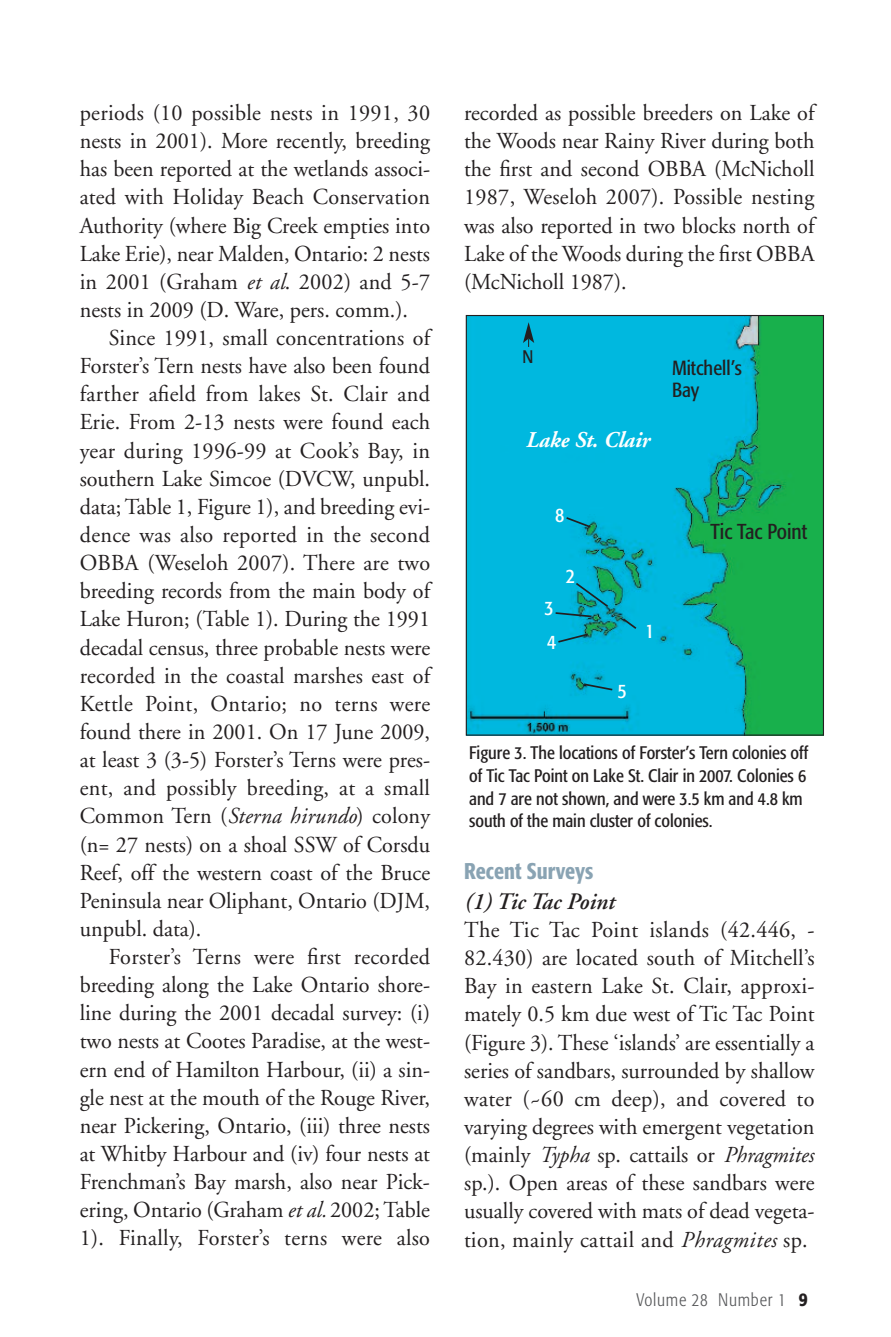
<style>
.page{position:relative;width:891px;height:1337px;background:#fff}
.page>*{position:absolute;margin:0;border:0;box-sizing:border-box;transform-origin:0 0}
.t1{font:italic 600 23.62px "Adobe Garamond";color:#231f20}
.t2{font:22.72px/28.1px "Adobe Garamond";color:#231f20;text-align:justify}
.t3{font:500 condensed 22.5px "Formata";color:#89a3b3}
.t4{font:italic 700 22.5px "Adobe Garamond";color:#fff;scale:.96 1}
.t5{font:condensed 21.38px "Formata";color:#231f20}
.t6{font:condensed 20.25px/22.5px "Formata";color:#231f20}
.t7{font:condensed 20.25px "Formata";color:#fff}
.t8{font:condensed 18px/22.5px "Formata";color:#231f20}
.t9{font:300 condensed 18px "Formata";letter-spacing:.045em;color:#57585a}
.s1{font-style:italic}
.s2{font-weight:500;font-size:19.12px;color:#231f20}
</style>
<div class="page">
<img style="left:468px;top:317px;width:354px;height:416px">
<div style="left:466px;top:315px;width:358px;height:420px;border:1px solid #231f20"></div>
<svg style="left:564px;top:516px;width:29px;height:13px"></svg>
<svg style="left:556px;top:632px;width:34px;height:12px"></svg>
<svg style="left:582px;top:682px;width:32px;height:9px"></svg>
<svg style="left:621px;top:617px;width:17px;height:13px"></svg>
<svg style="left:554px;top:581px;width:56px;height:37px"></svg>
<svg style="left:523px;top:322px;width:11px;height:25px"></svg>
<p class="t2" style="left:80px;top:101px;width:352px">periods (10 possible nests in 1991, 30</p>
<p class="t2" style="left:80px;top:129px;width:352px">nests in 2001). More recently, breeding</p>
<p class="t2" style="left:80px;top:157px;width:352px">has been reported at the wetlands associ-</p>
<p class="t2" style="left:80px;top:185px;width:352px">ated with Holiday Beach Conservation</p>
<p class="t2" style="left:80px;top:213px;width:352px">Authority (where Big Creek empties into</p>
<p class="t2" style="left:80px;top:241px;width:352px">Lake Erie), near Malden, Ontario: 2 nests</p>
<p class="t2" style="left:80px;top:269px;width:352px">in 2001 (Graham <span class="s1">et al</span>. 2002) and 5-7</p>
<p class="t2" style="left:80px;top:298px;width:330px">nests in 2009 (D. Ware, pers. comm.).</p>
<p class="t2" style="left:109px;top:326px;width:323px">Since 1991, small concentrations of</p>
<p class="t2" style="left:80px;top:354px;width:352px">Forster’s Tern nests have also been found</p>
<p class="t2" style="left:80px;top:382px;width:352px">farther afield from lakes St. Clair and</p>
<p class="t2" style="left:80px;top:410px;width:352px">Erie. From 2-13 nests were found each</p>
<p class="t2" style="left:80px;top:438px;width:352px">year during 1996-99 at Cook’s Bay, in</p>
<p class="t2" style="left:80px;top:466px;width:352px">southern Lake Simcoe (DVCW, unpubl.</p>
<p class="t2" style="left:80px;top:494px;width:352px">data; Table 1, Figure 1), and breeding evi-</p>
<p class="t2" style="left:80px;top:523px;width:352px">dence was also reported in the second</p>
<p class="t2" style="left:80px;top:551px;width:352px">OBBA (Weseloh 2007). There are two</p>
<p class="t2" style="left:80px;top:579px;width:352px">breeding records from the main body of</p>
<p class="t2" style="left:80px;top:607px;width:352px">Lake Huron; (Table 1). During the 1991</p>
<p class="t2" style="left:80px;top:635px;width:352px">decadal census, three probable nests were</p>
<p class="t2" style="left:80px;top:663px;width:352px">recorded in the coastal marshes east of</p>
<p class="t2" style="left:80px;top:691px;width:352px">Kettle Point, Ontario; no terns were</p>
<p class="t2" style="left:80px;top:719px;width:352px">found there in 2001. On 17 June 2009,</p>
<p class="t2" style="left:80px;top:748px;width:352px">at least 3 (3-5) Forster’s Terns were pres-</p>
<p class="t2" style="left:80px;top:776px;width:352px">ent, and possibly breeding, at a small</p>
<p class="t2" style="left:80px;top:804px;width:352px">Common Tern (<span class="s1">Sterna hirundo</span>) colony</p>
<p class="t2" style="left:80px;top:832px;width:352px">(n= 27 nests) on a shoal SSW of Corsdu</p>
<p class="t2" style="left:80px;top:860px;width:352px">Reef, off the western coast of the Bruce</p>
<p class="t2" style="left:80px;top:888px;width:352px">Peninsula near Oliphant, Ontario (DJM,</p>
<p class="t2" style="left:80px;top:916px;width:123px">unpubl. data).</p>
<p class="t2" style="left:109px;top:944px;width:323px">Forster’s Terns were first recorded</p>
<p class="t2" style="left:80px;top:973px;width:352px">breeding along the Lake Ontario shore-</p>
<p class="t2" style="left:80px;top:1001px;width:352px">line during the 2001 decadal survey: (i)</p>
<p class="t2" style="left:80px;top:1029px;width:352px">two nests at Cootes Paradise, at the west-</p>
<p class="t2" style="left:80px;top:1057px;width:352px">ern end of Hamilton Harbour, (ii) a sin-</p>
<p class="t2" style="left:80px;top:1085px;width:352px">gle nest at the mouth of the Rouge River,</p>
<p class="t2" style="left:80px;top:1113px;width:352px">near Pickering, Ontario, (iii) three nests</p>
<p class="t2" style="left:80px;top:1141px;width:352px">at Whitby Harbour and (iv) four nests at</p>
<p class="t2" style="left:80px;top:1169px;width:352px">Frenchman’s Bay marsh, also near Pick-</p>
<p class="t2" style="left:80px;top:1198px;width:352px">ering, Ontario (Graham <span class="s1">et al.</span> 2002; Table</p>
<p class="t2" style="left:80px;top:1226px;width:352px">1). Finally, Forster’s terns were also</p>
<p class="t2" style="left:464px;top:101px;width:352px">recorded as possible breeders on Lake of the Woods near Rainy River during both the first and second OBBA (McNicholl 1987, Weseloh 2007). Possible nesting was also reported in two blocks north of Lake of the Woods during the first OBBA (McNicholl 1987).</p>
<p class="t8" style="left:523px;top:347px;width:12px">N</p>
<p class="t4" style="left:526px;top:431px;width:131px">Lake St. Clair</p>
<p class="t6" style="left:672px;top:357px;width:71px">Mitchell’s<br>Bay</p>
<p class="t7" style="left:555px;top:506px;width:11px">8</p>
<p class="t7" style="left:545px;top:599px;width:11px">3</p>
<p class="t7" style="left:547px;top:633px;width:11px">4</p>
<p class="t7" style="left:566px;top:567px;width:11px">2</p>
<p class="t7" style="left:617px;top:682px;width:11px">5</p>
<p class="t7" style="left:645px;top:622px;width:11px">1</p>
<p class="t5" style="left:711px;top:522px;width:98px">Tic Tac Point</p>
<p class="t8" style="left:469px;top:743px;width:341px">Figure 3. The locations of Forster’s Tern colonies off of Tic Tac Point on Lake St. Clair in 2007. Colonies 6 and 7 are not shown, and were 3.5 km and 4.8 km south of the main cluster of colonies.</p>
<p class="t3" style="left:464px;top:862px;width:131px">Recent Surveys</p>
<p class="t1" style="left:464px;top:892px;width:152px">(1) Tic Tac Point</p>
<p class="t2" style="left:464px;top:917px;width:352px">The Tic Tac Point islands (42.446, - 82.430) are located south of Mitchell’s Bay in eastern Lake St. Clair, approxi&shy;mately 0.5 km due west of Tic Tac Point (Figure 3). These ‘islands’ are essentially a series of sandbars, surrounded by shallow water (~60 cm deep), and covered to varying degrees with emergent vegetation (mainly <span class="s1">Typha</span> sp. cattails or <span class="s1">Phragmites </span>sp.). Open areas of these sandbars were usually covered with mats of dead vegeta&shy;tion, mainly cattail and <span class="s1">Phragmites</span> sp.</p>
<p class="t9" style="left:636px;top:1292px;width:173px">Volume 28 Number 1 <span class="s2">9</span></p>
</div>
